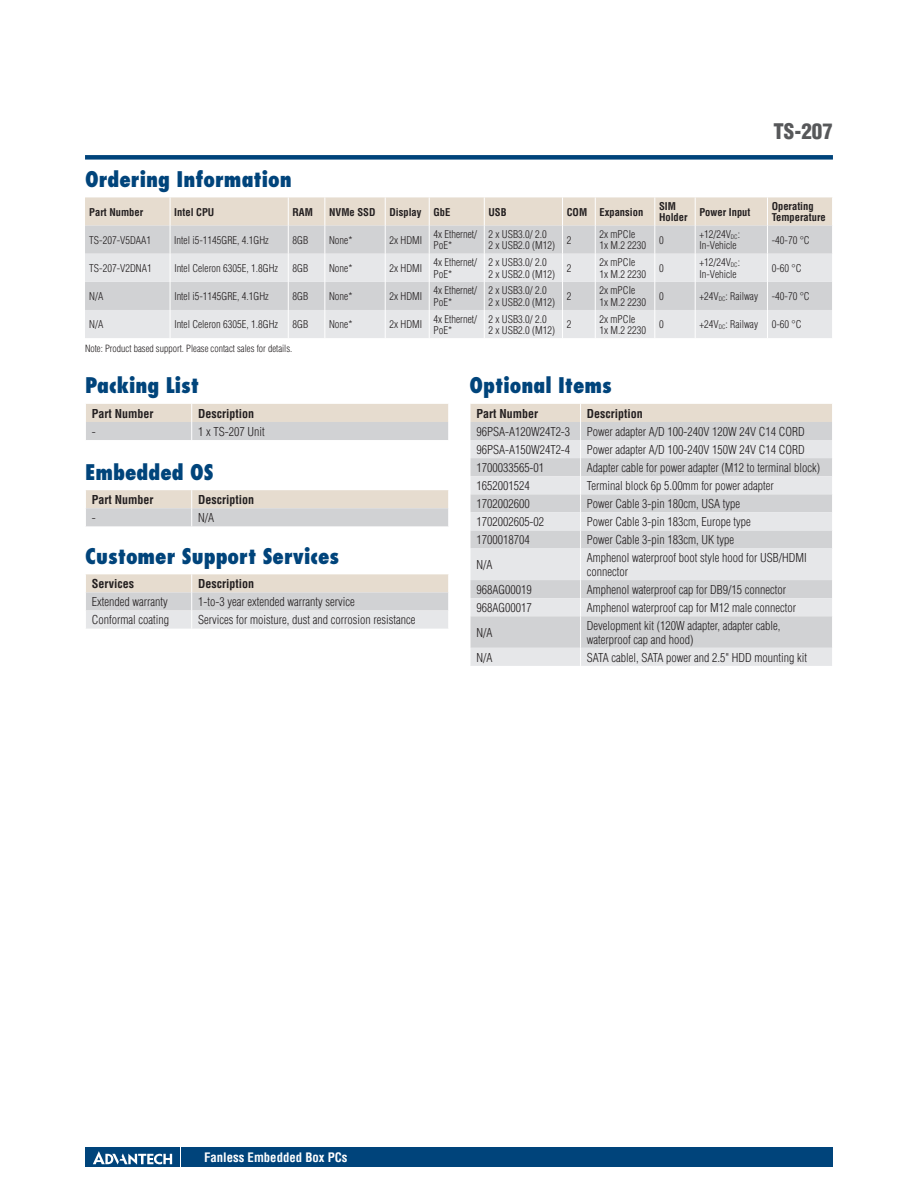
<style>
.page{position:relative;width:918px;height:1188px;background:#fff}
.page>*{position:absolute;margin:0;border:0;box-sizing:border-box;transform-origin:0 0}
.t1{font:800 condensed 21px "Futura";color:#00447b}
.t2{font:900 condensed 21px "Helvetica";color:#57585a}
.t3{font:700 condensed 12.75px "Helvetica";color:#fff}
.t4{font:300 condensed 12px/13.5px "Helvetica";color:#231f20}
.t5{font:700 condensed 12px "Helvetica";color:#231f20}
.t6{font:300 condensed 10.5px/11.2px "Helvetica";color:#231f20}
.t7{font:700 condensed 10.5px/11.2px "Helvetica";color:#231f20}
.t8{font:300 condensed 9.75px "Helvetica";color:#231f20}
.s1{font-size:6.15px}
</style>
<div class="page">
<div style="left:85px;top:155px;width:748px;height:5px;background:#00447b"></div>
<div style="left:182px;top:1147px;width:651px;height:20px;background:#00447b"></div>
<div style="left:85px;top:1147px;width:95px;height:20px;background:#00447b"></div>
<svg style="left:93px;top:1151px;width:79px;height:14px"></svg>
<svg style="left:86px;top:404px;width:362px;height:36px;background:#dbd7d1"></svg>
<svg style="left:86px;top:490px;width:363px;height:36px;background:#dcd7d2"></svg>
<svg style="left:86px;top:574px;width:363px;height:55px;background:#dfddda"></svg>
<svg style="left:85px;top:197px;width:747px;height:141px;background:#dedddc"></svg>
<svg style="left:471px;top:549px;width:361px;height:117px;background:#dddee0"></svg>
<hr style="left:580px;top:549px;width:1px;height:31px;background:#fff">
<svg style="left:470px;top:580px;width:1px;height:36px"></svg>
<svg style="left:580px;top:580px;width:1px;height:36px"></svg>
<hr style="left:580px;top:616px;width:1px;height:32px;background:#fff">
<svg style="left:470px;top:648px;width:1px;height:18px"></svg>
<svg style="left:580px;top:648px;width:1px;height:18px"></svg>
<svg style="left:470px;top:404px;width:362px;height:145px;background:#dcdbdb"></svg>
<h1 class="t2" style="left:773px;top:118px;width:61px">TS-207</h1>
<h1 class="t1" style="left:85px;top:166px;width:208px">Ordering Information</h1>
<p class="t7" style="left:89px;top:206px;width:55px">Part Number</p>
<p class="t7" style="left:174px;top:206px;width:41px">Intel CPU</p>
<p class="t7" style="left:293px;top:206px;width:22px">RAM</p>
<p class="t7" style="left:329px;top:206px;width:48px">NVMe SSD</p>
<p class="t7" style="left:389px;top:206px;width:62px">Display GbE</p>
<p class="t7" style="left:489px;top:206px;width:20px">USB</p>
<p class="t7" style="left:567px;top:206px;width:78px">COM Expansion</p>
<p class="t7" style="left:659px;top:201px;width:30px">SIM<br>Holder</p>
<p class="t7" style="left:699px;top:206px;width:53px">Power Input</p>
<p class="t7" style="left:772px;top:201px;width:56px">Operating<br>Temperature</p>
<p class="t6" style="left:89px;top:234px;width:63px">TS-207-V5DAA1</p>
<p class="t6" style="left:174px;top:234px;width:96px">Intel i5-1145GRE, 4.1GHz</p>
<p class="t6" style="left:293px;top:234px;width:17px">8GB</p>
<p class="t6" style="left:329px;top:234px;width:25px">None*</p>
<p class="t6" style="left:389px;top:234px;width:34px">2x HDMI</p>
<p class="t6" style="left:433px;top:229px;width:45px">4x Ethernet/<br>PoE*</p>
<p class="t6" style="left:489px;top:229px;width:68px">2 x USB3.0/ 2.0<br>2 x USB2.0 (M12)</p>
<p class="t6" style="left:567px;top:234px;width:6px">2</p>
<p class="t6" style="left:600px;top:229px;width:48px">2x mPCIe<br>1x M.2 2230</p>
<p class="t6" style="left:659px;top:234px;width:6px">0</p>
<p class="t6" style="left:699px;top:229px;width:42px">+12/24V<span class="s1">DC</span>:<br>In-Vehicle</p>
<p class="t6" style="left:772px;top:234px;width:40px">-40-70 °C</p>
<p class="t6" style="left:89px;top:262px;width:64px">TS-207-V2DNA1</p>
<p class="t6" style="left:174px;top:262px;width:105px">Intel Celeron 6305E, 1.8GHz</p>
<p class="t6" style="left:293px;top:262px;width:17px">8GB</p>
<p class="t6" style="left:329px;top:262px;width:25px">None*</p>
<p class="t6" style="left:389px;top:262px;width:34px">2x HDMI</p>
<p class="t6" style="left:433px;top:257px;width:45px">4x Ethernet/<br>PoE*</p>
<p class="t6" style="left:489px;top:257px;width:68px">2 x USB3.0/ 2.0<br>2 x USB2.0 (M12)</p>
<p class="t6" style="left:567px;top:262px;width:6px">2</p>
<p class="t6" style="left:600px;top:257px;width:48px">2x mPCIe<br>1x M.2 2230</p>
<p class="t6" style="left:659px;top:262px;width:6px">0</p>
<p class="t6" style="left:699px;top:257px;width:42px">+12/24V<span class="s1">DC</span>:<br>In-Vehicle</p>
<p class="t6" style="left:772px;top:262px;width:31px">0-60 °C</p>
<p class="t6" style="left:89px;top:291px;width:16px">N/A</p>
<p class="t6" style="left:174px;top:291px;width:96px">Intel i5-1145GRE, 4.1GHz</p>
<p class="t6" style="left:293px;top:291px;width:17px">8GB</p>
<p class="t6" style="left:329px;top:291px;width:25px">None*</p>
<p class="t6" style="left:389px;top:291px;width:34px">2x HDMI</p>
<p class="t6" style="left:433px;top:285px;width:45px">4x Ethernet/<br>PoE*</p>
<p class="t6" style="left:489px;top:285px;width:68px">2 x USB3.0/ 2.0<br>2 x USB2.0 (M12)</p>
<p class="t6" style="left:567px;top:291px;width:6px">2</p>
<p class="t6" style="left:600px;top:285px;width:48px">2x mPCIe<br>1x M.2 2230</p>
<p class="t6" style="left:659px;top:291px;width:6px">0</p>
<p class="t6" style="left:699px;top:291px;width:60px">+24V<span class="s1">DC</span>: Railway</p>
<p class="t6" style="left:772px;top:291px;width:40px">-40-70 °C</p>
<p class="t6" style="left:89px;top:319px;width:16px">N/A</p>
<p class="t6" style="left:174px;top:319px;width:105px">Intel Celeron 6305E, 1.8GHz</p>
<p class="t6" style="left:293px;top:319px;width:17px">8GB</p>
<p class="t6" style="left:329px;top:319px;width:25px">None*</p>
<p class="t6" style="left:389px;top:319px;width:34px">2x HDMI</p>
<p class="t6" style="left:433px;top:313px;width:45px">4x Ethernet/<br>PoE*</p>
<p class="t6" style="left:489px;top:313px;width:68px">2 x USB3.0/ 2.0<br>2 x USB2.0 (M12)</p>
<p class="t6" style="left:567px;top:319px;width:6px">2</p>
<p class="t6" style="left:600px;top:313px;width:48px">2x mPCIe<br>1x M.2 2230</p>
<p class="t6" style="left:659px;top:319px;width:6px">0</p>
<p class="t6" style="left:699px;top:319px;width:60px">+24V<span class="s1">DC</span>: Railway</p>
<p class="t6" style="left:772px;top:319px;width:31px">0-60 °C</p>
<p class="t8" style="left:85px;top:342px;width:209px">Note: Product based support. Please contact sales for details.</p>
<h1 class="t1" style="left:470px;top:372px;width:144px">Optional Items</h1>
<p class="t5" style="left:476px;top:406px;width:63px">Part Number</p>
<p class="t5" style="left:587px;top:406px;width:57px">Description</p>
<p class="t4" style="left:476px;top:425px;width:95px">96PSA-A120W24T2-3</p>
<p class="t4" style="left:587px;top:425px;width:219px">Power adapter A/D 100-240V 120W 24V C14 CORD</p>
<p class="t4" style="left:476px;top:443px;width:95px">96PSA-A150W24T2-4</p>
<p class="t4" style="left:587px;top:443px;width:219px">Power adapter A/D 100-240V 150W 24V C14 CORD</p>
<p class="t4" style="left:476px;top:461px;width:69px">1700033565-01</p>
<p class="t4" style="left:587px;top:461px;width:235px">Adapter cable for power adapter (M12 to terminal block)</p>
<p class="t4" style="left:476px;top:479px;width:55px">1652001524</p>
<p class="t4" style="left:587px;top:479px;width:189px">Terminal block 6p 5.00mm for power adapter</p>
<p class="t4" style="left:476px;top:497px;width:55px">1702002600</p>
<p class="t4" style="left:587px;top:497px;width:155px">Power Cable 3-pin 180cm, USA type</p>
<p class="t4" style="left:476px;top:515px;width:69px">1702002605-02</p>
<p class="t4" style="left:587px;top:515px;width:165px">Power Cable 3-pin 183cm, Europe type</p>
<p class="t4" style="left:476px;top:533px;width:55px">1700018704</p>
<p class="t4" style="left:587px;top:533px;width:149px">Power Cable 3-pin 183cm, UK type</p>
<p class="t4" style="left:476px;top:558px;width:18px">N/A</p>
<p class="t4" style="left:587px;top:551px;width:221px">Amphenol waterproof boot style hood for USB/HDMI connector</p>
<p class="t4" style="left:476px;top:583px;width:57px">968AG00019</p>
<p class="t4" style="left:587px;top:583px;width:201px">Amphenol waterproof cap for DB9/15 connector</p>
<p class="t4" style="left:476px;top:601px;width:57px">968AG00017</p>
<p class="t4" style="left:587px;top:601px;width:211px">Amphenol waterproof cap for M12 male connector</p>
<p class="t4" style="left:476px;top:626px;width:18px">N/A</p>
<p class="t4" style="left:587px;top:619px;width:195px">Development kit (120W adapter, adapter cable, waterproof cap and hood)</p>
<p class="t4" style="left:476px;top:650px;width:18px">N/A</p>
<p class="t4" style="left:587px;top:650px;width:222px">SATA cablel, SATA power and 2.5" HDD mounting kit</p>
<h1 class="t1" style="left:85px;top:372px;width:116px">Packing List</h1>
<p class="t5" style="left:92px;top:406px;width:63px">Part Number</p>
<p class="t5" style="left:198px;top:406px;width:57px">Description</p>
<p class="t4" style="left:92px;top:425px;width:5px">-</p>
<p class="t4" style="left:198px;top:425px;width:68px">1 x TS-207 Unit</p>
<h1 class="t1" style="left:85px;top:459px;width:130px">Embedded OS</h1>
<p class="t5" style="left:92px;top:492px;width:63px">Part Number</p>
<p class="t5" style="left:198px;top:492px;width:57px">Description</p>
<p class="t4" style="left:92px;top:511px;width:5px">-</p>
<p class="t4" style="left:198px;top:511px;width:18px">N/A</p>
<h1 class="t1" style="left:85px;top:543px;width:256px">Customer Support Services</h1>
<p class="t5" style="left:92px;top:576px;width:44px">Services</p>
<p class="t5" style="left:198px;top:576px;width:57px">Description</p>
<p class="t4" style="left:92px;top:595px;width:77px">Extended warranty</p>
<p class="t4" style="left:198px;top:595px;width:158px">1-to-3 year extended warranty service</p>
<p class="t4" style="left:92px;top:613px;width:79px">Conformal coating</p>
<p class="t4" style="left:198px;top:613px;width:219px">Services for moisture, dust and corrosion resistance</p>
<p class="t3" style="left:204px;top:1149px;width:145px">Fanless Embedded Box PCs</p>
</div>
